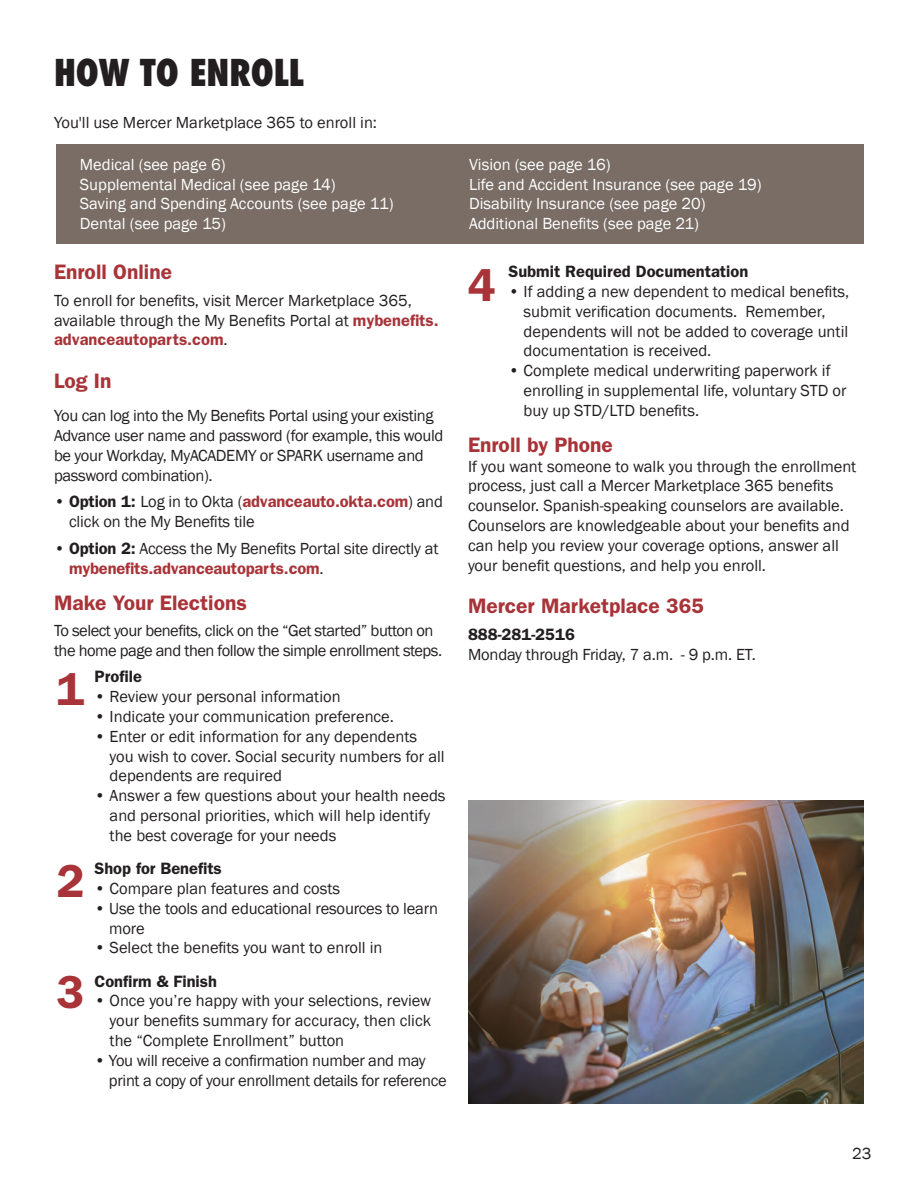
<style>
.page{position:relative;width:918px;height:1188px;background:#fff}
.page>*{position:absolute;margin:0;border:0;box-sizing:border-box;transform-origin:0 0}
.t1{font:600 46.5px "Franklin Gothic";color:#a83439}
._3{font:800 condensed 36px "Futura";color:#231f20}
.L2-RED_SUBHEAD{font:600 21px "ITC Franklin Gothic Std";color:#a83439}
.t2{font:16.5px/19.8px "Franklin Gothic";color:#231f20}
.t3{font:16.5px/19.8px "Franklin Gothic";letter-spacing:-.02em;color:#231f20}
.t4{font:16.5px "Franklin Gothic";color:#fff}
.t5{font:16.5px/19.8px "Franklin Gothic";letter-spacing:-.03em;color:#231f20}
.t6{font:600 16.5px "Franklin Gothic";color:#231f20}
.s1{font-weight:600;color:#a83439}
.s2{font-weight:600}
</style>
<div class="page">
<div style="left:56px;top:144px;width:808px;height:99px;background:#796d65"></div>
<img style="left:626px;top:800px;width:238px;height:304px">
<img style="left:468px;top:800px;width:158px;height:304px">
<p class="_3" style="left:54px;top:48px;width:251px">HOW TO ENROLL</p>
<p class="t2" style="left:54px;top:113px;width:325px">You'll use Mercer Marketplace 365 to enroll in:</p>
<p class="t4" style="left:80px;top:154px;width:147px">Medical (see page 6)</p>
<p class="t4" style="left:80px;top:174px;width:257px">Supplemental Medical (see page 14)</p>
<p class="t4" style="left:80px;top:194px;width:315px">Saving and Spending Accounts (see page 11)</p>
<p class="t4" style="left:80px;top:213px;width:148px">Dental (see page 15)</p>
<p class="L2-RED_SUBHEAD" style="left:54px;top:260px;width:120px">Enroll Online</p>
<p class="t2" style="left:54px;top:291px;width:386px">To enroll for benefits, visit Mercer Marketplace 365, available through the My Benefits Portal at <span class="s1">mybenefits. advanceautoparts.com</span>.</p>
<p class="L2-RED_SUBHEAD" style="left:54px;top:369px;width:59px">Log In</p>
<p class="t3" style="left:54px;top:406px;width:391px">You can log into the My Benefits Portal using your existing Advance user name and password (for example, this would be your Workday, MyACADEMY or SPARK username and password combination).</p>
<p class="t2" style="left:69px;top:492px;width:375px;text-indent:-15px">• <span class="s2">Option 1:</span> Log in to Okta (<span class="s1">advanceauto.okta.com</span>) and click on the My Benefits tile</p>
<p class="t2" style="left:69px;top:539px;width:371px;text-indent:-15px">• <span class="s2">Option 2:</span> Access the My Benefits Portal site directly at <span class="s1">mybenefits.advanceautoparts.com</span>.</p>
<p class="L2-RED_SUBHEAD" style="left:54px;top:590px;width:194px">Make Your Elections</p>
<p class="t5" style="left:54px;top:621px;width:390px">To select your benefits, click on the “Get started” button on the home page and then follow the simple enrollment steps.</p>
<p class="t6" style="left:95px;top:667px;width:49px">Profile</p>
<p class="t2" style="left:94px;top:687px;width:248px">• Review your personal information</p>
<p class="t2" style="left:94px;top:707px;width:301px">• Indicate your communication preference.</p>
<p class="t2" style="left:110px;top:727px;width:337px;text-indent:-15px">• Enter or edit information for any dependents you wish to cover. Social security numbers for all dependents are required</p>
<p class="t2" style="left:110px;top:786px;width:337px;text-indent:-15px">• Answer a few questions about your health needs and personal priorities, which will help identify the best coverage for your needs</p>
<p class="t6" style="left:95px;top:859px;width:129px">Shop for Benefits</p>
<p class="t2" style="left:95px;top:879px;width:247px">• Compare plan features and costs</p>
<p class="t2" style="left:109px;top:899px;width:330px;text-indent:-15px">• Use the tools and educational resources to learn more</p>
<p class="t2" style="left:95px;top:938px;width:289px">• Select the benefits you want to enroll in</p>
<p class="t6" style="left:95px;top:971px;width:124px">Confirm &amp; Finish</p>
<p class="t2" style="left:110px;top:991px;width:323px;text-align:justify;text-indent:-15px">• Once you’re happy with your selections, review your benefits summary for accuracy, then click the “Complete Enrollment” button</p>
<p class="t3" style="left:109px;top:1051px;width:339px;text-indent:-14px">• You will receive a confirmation number and may print a copy of your enrollment details for reference</p>
<p class="t1" style="left:57px;top:662px;width:29px">1</p>
<p class="t1" style="left:57px;top:853px;width:29px">2</p>
<p class="t1" style="left:57px;top:965px;width:29px">3</p>
<p class="t4" style="left:469px;top:154px;width:143px">Vision (see page 16)</p>
<p class="t4" style="left:469px;top:174px;width:294px">Life and Accident Insurance (see page 19)</p>
<p class="t4" style="left:469px;top:194px;width:238px">Disability Insurance (see page 20)</p>
<p class="t4" style="left:469px;top:213px;width:231px">Additional Benefits (see page 21)</p>
<p class="t1" style="left:468px;top:258px;width:29px">4</p>
<p class="t6" style="left:508px;top:262px;width:241px">Submit Required Documentation</p>
<p class="t2" style="left:524px;top:282px;width:327px;text-indent:-15px">• If adding a new dependent to medical benefits, submit verification documents. Remember, dependents will not be added to coverage until documentation is received.</p>
<p class="t2" style="left:524px;top:361px;width:324px;text-indent:-15px">• Complete medical underwriting paperwork if enrolling in supplemental life, voluntary STD or buy up STD/LTD benefits.</p>
<p class="L2-RED_SUBHEAD" style="left:468px;top:432px;width:146px">Enroll by Phone</p>
<p class="t2" style="left:468px;top:457px;width:390px">If you want someone to walk you through the enrollment process, just call a Mercer Marketplace 365 benefits counselor. Spanish-speaking counselors are available.<br>Counselors are knowledgeable about your benefits and can help you review your coverage options, answer all your benefit questions, and help you enroll.</p>
<p class="L2-RED_SUBHEAD" style="left:468px;top:594px;width:238px">Mercer Marketplace 365</p>
<p class="t2" style="left:468px;top:625px;width:289px"><span class="s2">888-281-2516<br></span>Monday through Friday, 7 a.m. - 9 p.m. ET.</p>
<p class="t2" style="left:852px;top:1144px;width:21px">23</p>
</div>
